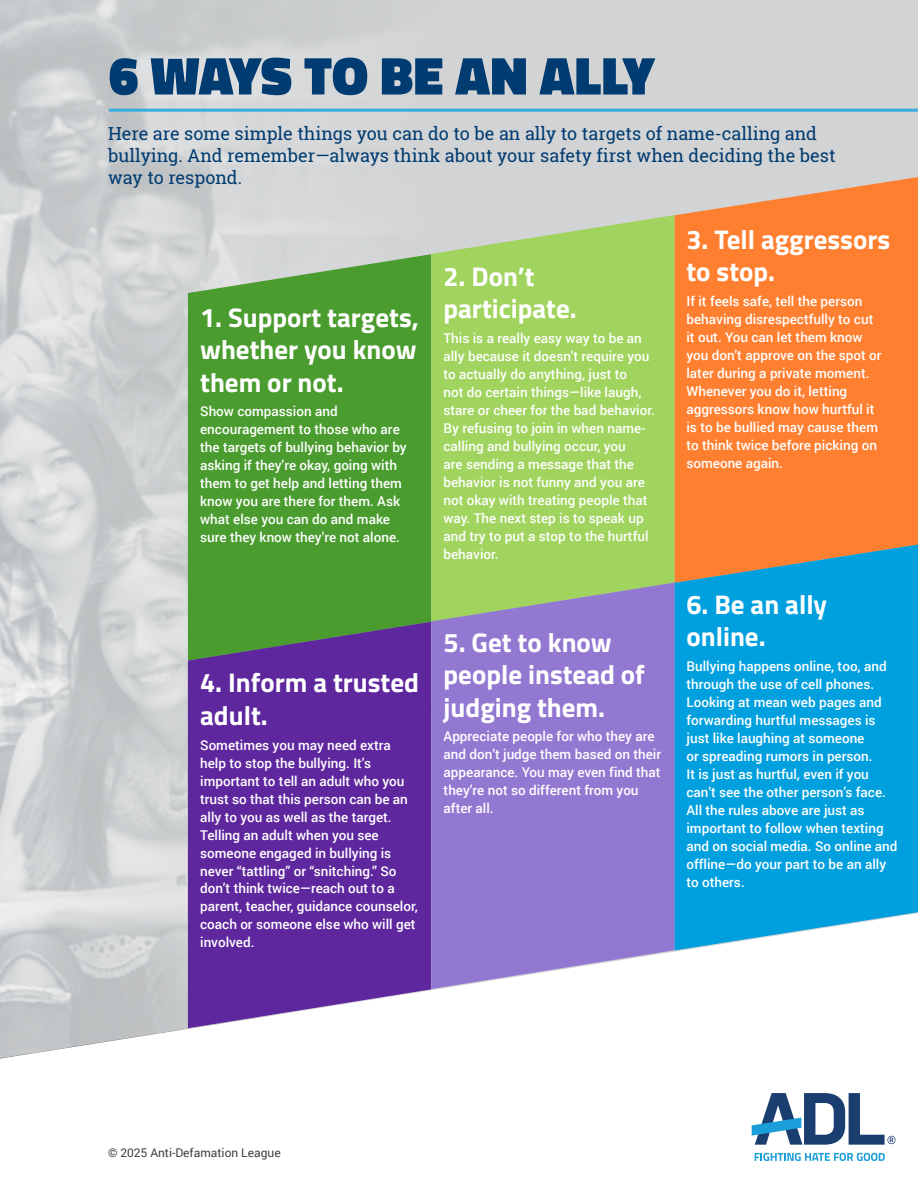
<style>
.page{position:relative;width:918px;height:1188px;background:#fff}
.page>*{position:absolute;margin:0;border:0;box-sizing:border-box;transform-origin:0 0}
.t1{font:900 54px "Titillium";color:#003b71}
.t2{font:700 27px/32.4px "Titillium";color:#fff}
.t3{font:18px/21.6px "Roboto Slab";color:#003b71}
.t4{font:500 13.5px/18px "Roboto";color:#fff}
.t5{font:12px "Roboto";color:#414042}
</style>
<div class="page">
<div style="left:451px;top:0;width:467px;height:952px;background:#d1d3d4"></div>
<img style="left:0;top:0;width:451px;height:1059px">
<div style="left:188px;top:254px;width:243px;height:368px;background:#4a9c2f"></div>
<div style="left:431px;top:215px;width:244px;height:368px;background:#a0d45e"></div>
<div style="left:675px;top:177px;width:243px;height:368px;background:#ff7f30"></div>
<svg style="left:188px;top:622px;width:243px;height:406px;background:#65369d"></svg>
<svg style="left:431px;top:583px;width:244px;height:406px;background:#9882ce"></svg>
<svg style="left:675px;top:545px;width:243px;height:405px;background:#17a2d8"></svg>
<svg style="left:755px;top:1153px;width:130px;height:8px"></svg>
<svg style="left:752px;top:1093px;width:144px;height:52px"></svg>
<hr style="left:109px;top:109px;width:809px;height:3px;background:#38abe2">
<h1 class="t1" style="left:109px;top:36px;width:547px">6 WAYS TO BE AN ALLY</h1>
<h3 class="t3" style="left:108px;top:123px;width:729px">Here are some simple things you can do to be an ally to targets of name-calling and bullying. And remember—always think about your safety first when deciding the best way to respond.</h3>
<h2 class="t2" style="left:200px;top:300px;width:220px;text-align:justify">1. Support targets, whether you know them or not.</h2>
<p class="t4" style="left:200px;top:402px;width:208px">Show compassion and encouragement to those who are the targets of bullying behavior by asking if they’re okay, going with them to get help and letting them know you are there for them. Ask what else you can do and make sure they know they’re not alone.</p>
<h2 class="t2" style="left:200px;top:665px;width:220px">4. Inform a trusted adult.</h2>
<p class="t4" style="left:200px;top:735px;width:219px">Sometimes you may need extra help to stop the bullying. It’s important to tell an adult who you trust so that this person can be an ally to you as well as the target.<br>Telling an adult when you see someone engaged in bullying is never “tattling” or “snitching.” So don’t think twice—reach out to a parent, teacher, guidance counselor, coach or someone else who will get involved.</p>
<h2 class="t2" style="left:443px;top:259px;width:135px">2. Don’t participate.</h2>
<p class="t4" style="left:443px;top:329px;width:213px">This is a really easy way to be an ally because it doesn’t require you to actually do anything, just to<br>not do certain things—like laugh, stare or cheer for the bad behavior.<br>By refusing to join in when name&shy;calling and bullying occur, you<br>are sending a message that the behavior is not funny and you are not okay with treating people that way. The next step is to speak up and try to put a stop to the hurtful behavior.</p>
<h2 class="t2" style="left:444px;top:625px;width:203px">5. Get to know people instead of judging them.</h2>
<p class="t4" style="left:444px;top:727px;width:219px">Appreciate people for who they are and don’t judge them based on their appearance. You may even find that they’re not so different from you after all.</p>
<h2 class="t2" style="left:686px;top:222px;width:205px">3. Tell aggressors to stop.</h2>
<p class="t4" style="left:686px;top:292px;width:197px">If it feels safe, tell the person behaving disrespectfully to cut it out. You can let them know you don’t approve on the spot or later during a private moment.<br>Whenever you do it, letting aggressors know how hurtful it is to be bullied may cause them to think twice before picking on someone again.</p>
<h2 class="t2" style="left:686px;top:587px;width:142px">6. Be an ally online.</h2>
<p class="t4" style="left:686px;top:657px;width:213px">Bullying happens online, too, and through the use of cell phones.<br>Looking at mean web pages and forwarding hurtful messages is just like laughing at someone<br>or spreading rumors in person.<br>It is just as hurtful, even if you can’t see the other person’s face.<br>All the rules above are just as important to follow when texting and on social media. So online and offline—do your part to be an ally to others.</p>
<p class="t5" style="left:108px;top:1145px;width:174px">© 2025 Anti-Defamation League</p>
</div>
